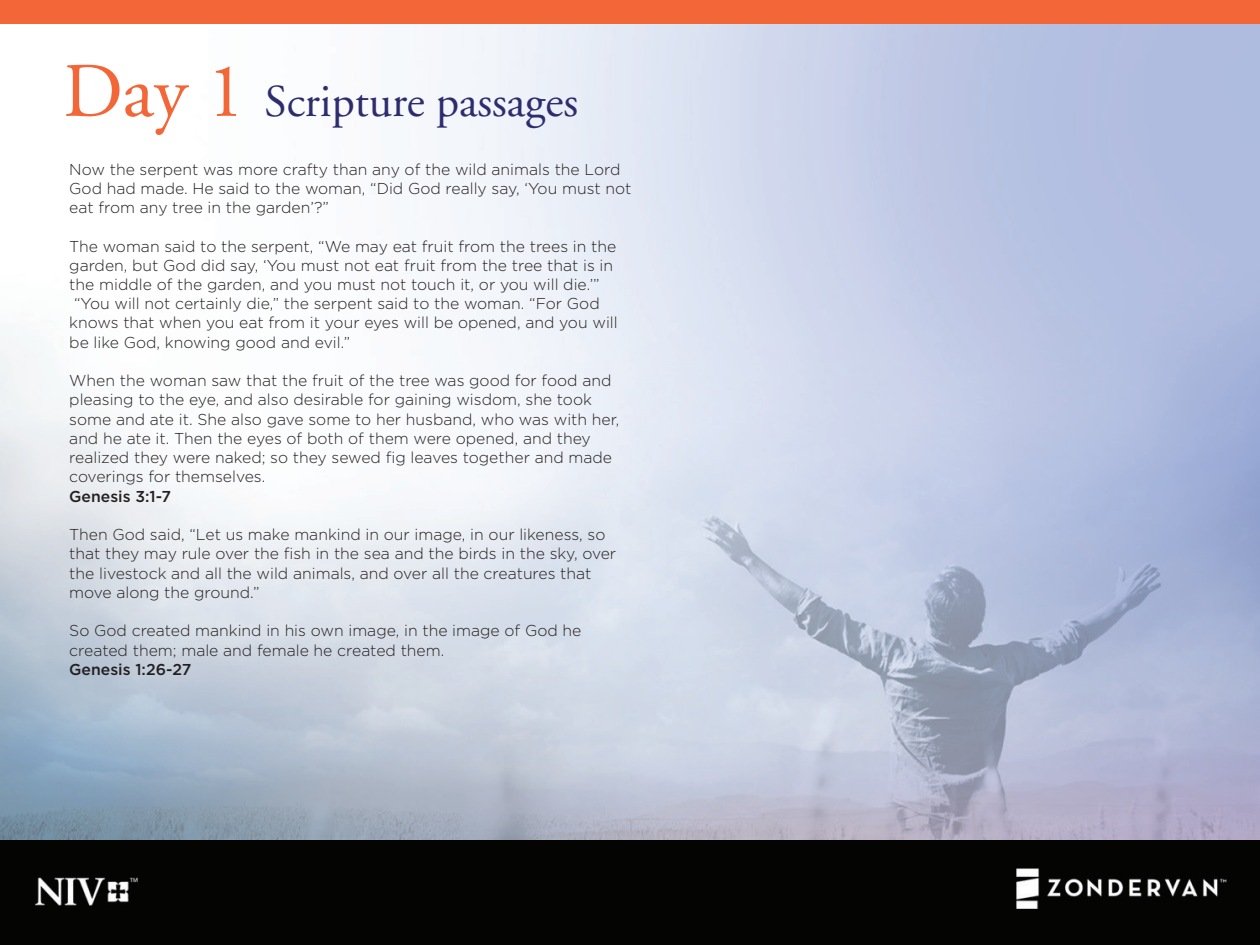
<style>
.page{position:relative;width:1260px;height:945px;background:#fff}
.page>*{position:absolute;margin:0;border:0;box-sizing:border-box;transform-origin:0 0}
.t1{font:45.5px "Adobe Garamond";color:#2f2c6e}
.t2{font:300 15.75px/19.2px "Gotham";color:#231f20}
.t3{font:500 15.75px "Gotham";color:#231f20}
.s1{font-size:77px;color:#f26638}
</style>
<div class="page">
<img style="left:0;top:24px;width:1260px;height:921px">
<div style="left:0;top:0;width:1260px;height:24px;background:#f26638"></div>
<h1 class="t1" style="left:63px;top:77px;width:517px"><span class="s1">Day 1</span> Scripture passages</h1>
<p class="t2" style="left:69px;top:159px;width:564px">Now the serpent was more crafty than any of the wild animals the Lord<br>God had made. He said to the woman, “Did God really say, ‘You must not eat from any tree in the garden’?”</p>
<p class="t2" style="left:69px;top:236px;width:549px">The woman said to the serpent, “We may eat fruit from the trees in the</p>
<p class="t2" style="left:69px;top:255px;width:545px">garden, but God did say, ‘You must not eat fruit from the tree that is in</p>
<p class="t2" style="left:69px;top:275px;width:532px">the middle of the garden, and you must not touch it, or you will die.’”</p>
<p class="t2" style="left:74px;top:294px;width:527px">“You will not certainly die,” the serpent said to the woman. “For God</p>
<p class="t2" style="left:69px;top:313px;width:550px">knows that when you eat from it your eyes will be opened, and you will</p>
<p class="t2" style="left:69px;top:332px;width:282px">be like God, knowing good and evil.”</p>
<p class="t2" style="left:69px;top:371px;width:552px">When the woman saw that the fruit of the tree was good for food and pleasing to the eye, and also desirable for gaining wisdom, she took some and ate it. She also gave some to her husband, who was with her, and he ate it. Then the eyes of both of them were opened, and they realized they were naked; so they sewed fig leaves together and made coverings for themselves.</p>
<p class="t3" style="left:69px;top:487px;width:103px">Genesis 3:1-7</p>
<p class="t2" style="left:69px;top:525px;width:548px">Then God said, “Let us make mankind in our image, in our likeness, so that they may rule over the fish in the sea and the birds in the sky, over the livestock and all the wild animals, and over all the creatures that move along the ground.”</p>
<p class="t2" style="left:69px;top:621px;width:514px">So God created mankind in his own image, in the image of God he created them; male and female he created them.</p>
<p class="t3" style="left:69px;top:660px;width:124px">Genesis 1:26-27</p>
</div>
